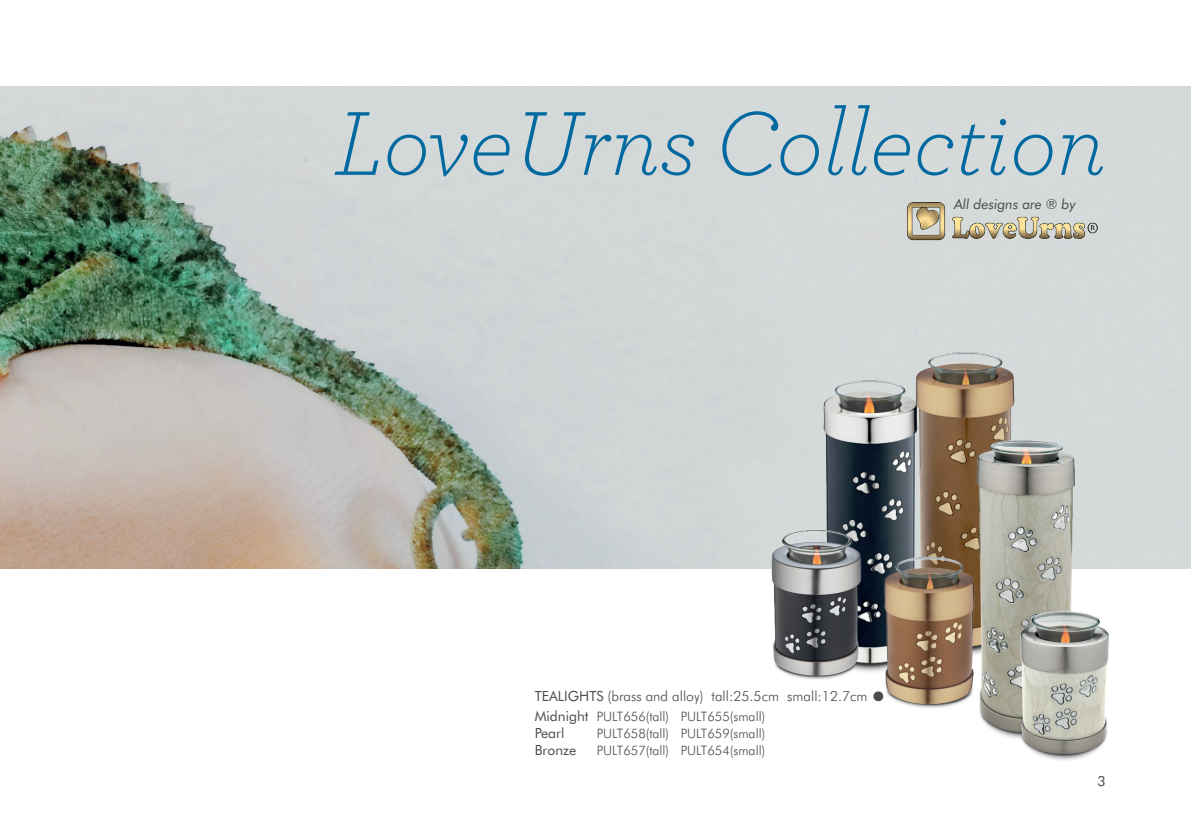
<style>
.page{position:relative;width:1191px;height:840px;background:#fff}
.page>*{position:absolute;margin:0;border:0;box-sizing:border-box;transform-origin:0 0}
.t1{font:italic 300 95px "Archer";letter-spacing:-.005em;color:#0069a0}
.t2{font:300 34px "Futura BT";color:#4b4c4d}
.t3{font:300 14px "Futura BT";color:#4b4c4d}
.t4{font:italic 14px "Futura BT";letter-spacing:-.005em;color:#4b4c4d}
.t5{font:14px "Futura BT";color:#4b4c4d}
.t6{font:300 13px "Futura BT";color:#4b4c4d}
.s1{font-weight:400}
.s2{font-weight:400;font-size:14px}
</style>
<div class="page">
<img style="left:0;top:86px;width:1191px;height:482px">
<img style="left:907px;top:202px;width:196px;height:38px">
<img style="left:910px;top:345px;width:111px;height:196px">
<img style="left:820px;top:379px;width:103px;height:162px">
<img style="left:976px;top:434px;width:102px;height:304px">
<img style="left:769px;top:524px;width:94px;height:156px">
<img style="left:1012px;top:606px;width:97px;height:154px">
<img style="left:843px;top:541px;width:172px;height:172px">
<h1 class="t1" style="left:334px;top:79px;width:773px">LoveUrns Collection</h1>
<p class="t4" style="left:954px;top:196px;width:123px">All designs are ® by</p>
<p class="t3" style="left:535px;top:687px;width:334px"><span class="s1">TEALIGHTS</span> (brass and alloy) tall:25.5cm small:12.7cm</p>
<h2 class="t2" style="left:868px;top:675px;width:22px">•</h2>
<p class="t6" style="left:535px;top:708px;width:232px"><span class="s2">Midnight</span> PULT656(tall) PULT655(small)</p>
<p class="t5" style="left:535px;top:724px;width:31px">Pearl</p>
<p class="t6" style="left:597px;top:725px;width:170px">PULT658(tall) PULT659(small)</p>
<p class="t5" style="left:535px;top:741px;width:43px">Bronze</p>
<p class="t6" style="left:597px;top:741px;width:170px">PULT657(tall) PULT654(small)</p>
<p class="t5" style="left:1097px;top:771px;width:10px">3</p>
</div>
